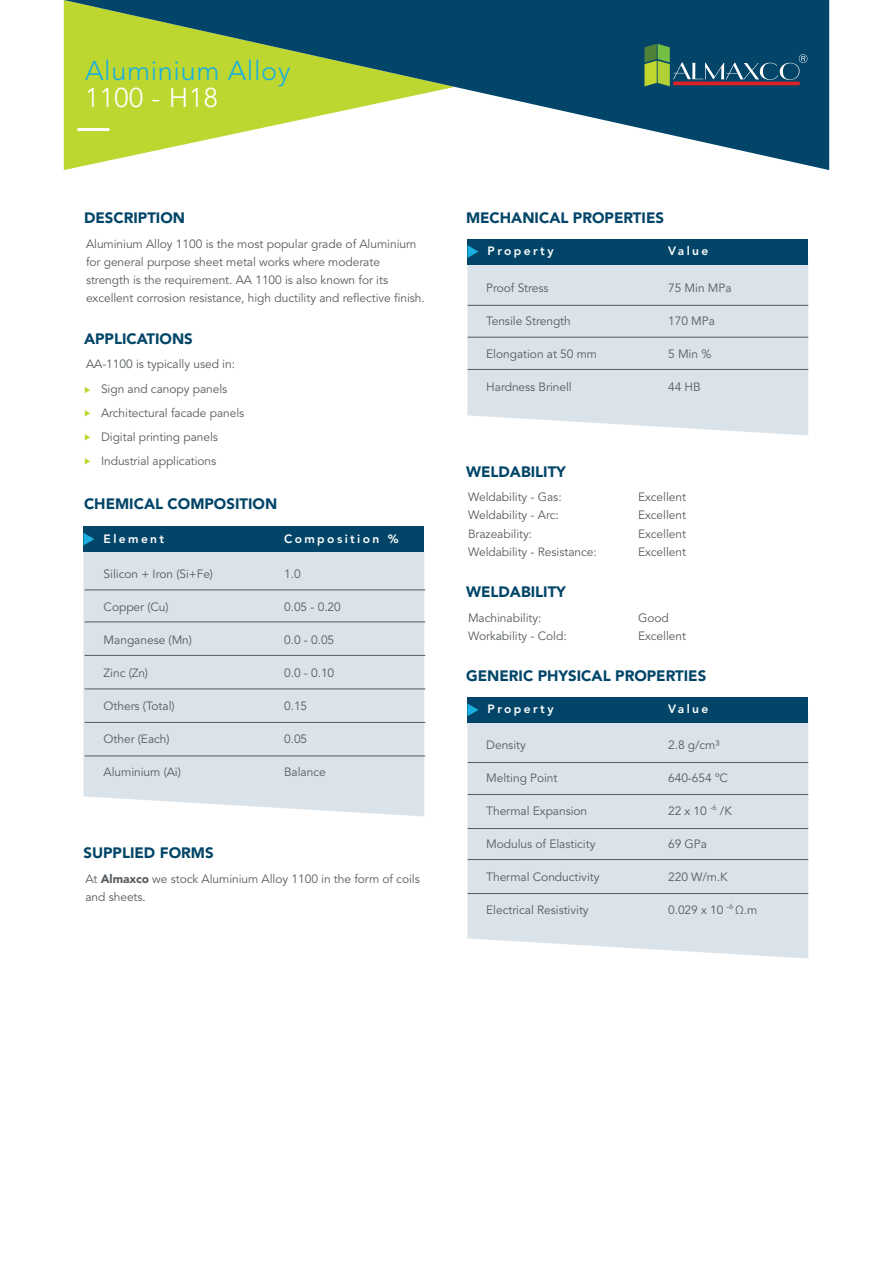
<style>
.page{position:relative;width:893px;height:1263px;background:#fff}
.page>*{position:absolute;margin:0;border:0;box-sizing:border-box;transform-origin:0 0}
.t1{font:300 27px "Avenir LT Std";letter-spacing:.025em;color:#1aafe0}
.t2{font:300 27px "Avenir LT Std";letter-spacing:.025em;color:#fff}
.t3{font:900 15px "Avenir LT Std";color:#024568}
.t4{font:12px/18px "Avenir LT Std";letter-spacing:-.005em;color:#575c60}
.t5{font:800 12px "Avenir LT Std";letter-spacing:.2em;color:#fff}
.s1{font-weight:900}
</style>
<div class="page">
<svg style="left:64px;top:0;width:765px;height:170px"></svg>
<svg style="left:644px;top:44px;width:163px;height:42px;background:#355f67"></svg>
<hr style="left:78px;top:128px;width:31px;height:3px;background:#fff">
<svg style="left:85px;top:387px;width:5px;height:6px"></svg>
<svg style="left:85px;top:410px;width:5px;height:6px"></svg>
<svg style="left:85px;top:434px;width:5px;height:6px"></svg>
<svg style="left:85px;top:458px;width:5px;height:6px"></svg>
<div style="left:467px;top:723px;width:341px;height:235px;background:#d9e3e9"></div>
<svg style="left:467px;top:264px;width:341px;height:171px;background:#d9e3e9"></svg>
<div style="left:467px;top:239px;width:341px;height:25px;background:#024568"></div>
<svg style="left:467px;top:245px;width:11px;height:13px"></svg>
<div style="left:467px;top:697px;width:341px;height:26px;background:#024568"></div>
<svg style="left:467px;top:703px;width:11px;height:13px"></svg>
<hr style="left:468px;top:305px;width:340px;height:1px;background:#575c60">
<hr style="left:468px;top:337px;width:340px;height:1px;background:#575c60">
<hr style="left:468px;top:369px;width:340px;height:1px;background:#575c60">
<hr style="left:468px;top:893px;width:340px;height:1px;background:#575c60">
<hr style="left:468px;top:859px;width:340px;height:1px;background:#575c60">
<hr style="left:468px;top:828px;width:340px;height:1px;background:#575c60">
<hr style="left:468px;top:794px;width:340px;height:1px;background:#575c60">
<hr style="left:468px;top:762px;width:340px;height:1px;background:#575c60">
<div style="left:83px;top:552px;width:341px;height:264px;background:#d9e3e9"></div>
<div style="left:83px;top:526px;width:341px;height:26px;background:#024568"></div>
<svg style="left:83px;top:533px;width:11px;height:12px"></svg>
<hr style="left:85px;top:590px;width:340px;height:1px;background:#575c60">
<hr style="left:85px;top:622px;width:340px;height:1px;background:#575c60">
<hr style="left:85px;top:655px;width:340px;height:1px;background:#575c60">
<hr style="left:85px;top:689px;width:340px;height:1px;background:#575c60">
<hr style="left:85px;top:722px;width:340px;height:1px;background:#575c60">
<hr style="left:85px;top:756px;width:340px;height:1px;background:#575c60">
<h1 class="t1" style="left:85px;top:55px;width:207px">Aluminium Alloy</h1>
<h1 class="t2" style="left:85px;top:82px;width:134px">1100 - H18</h1>
<p class="t3" style="left:84px;top:209px;width:103px">DESCRIPTION</p>
<p class="t4" style="left:86px;top:235px;width:340px">Aluminium Alloy 1100 is the most popular grade of Aluminium for general purpose sheet metal works where moderate strength is the requirement. AA 1100 is also known for its excellent corrosion resistance, high ductility and reflective finish.</p>
<p class="t3" style="left:84px;top:329px;width:110px">APPLICATIONS</p>
<p class="t4" style="left:101px;top:352px;width:136px;line-height:25.2px;text-indent:-15px">AA-1100 is typically used in:<br>Sign and canopy panels</p>
<p class="t4" style="left:101px;top:402px;width:145px;line-height:24px">Architectural facade panels<br>Digital printing panels<br>Industrial applications</p>
<p class="t3" style="left:84px;top:495px;width:195px">CHEMICAL COMPOSITION</p>
<p class="t5" style="left:104px;top:531px;width:62px">Element</p>
<p class="t4" style="left:104px;top:565px;width:111px">Silicon + Iron (Si+Fe)</p>
<p class="t4" style="left:104px;top:598px;width:66px">Copper (Cu)</p>
<p class="t4" style="left:104px;top:631px;width:90px">Manganese (Mn)</p>
<p class="t4" style="left:104px;top:664px;width:46px">Zinc (Zn)</p>
<p class="t4" style="left:104px;top:697px;width:72px">Others (Total)</p>
<p class="t4" style="left:104px;top:730px;width:68px">Other (Each)</p>
<p class="t4" style="left:104px;top:763px;width:79px">Aluminium (Ai)</p>
<p class="t5" style="left:284px;top:531px;width:116px">Composition %</p>
<p class="t4" style="left:284px;top:565px;width:18px">1.0</p>
<p class="t4" style="left:284px;top:598px;width:58px">0.05 - 0.20</p>
<p class="t4" style="left:284px;top:631px;width:52px">0.0 - 0.05</p>
<p class="t4" style="left:284px;top:664px;width:52px">0.0 - 0.10</p>
<p class="t4" style="left:284px;top:697px;width:25px">0.15</p>
<p class="t4" style="left:284px;top:730px;width:25px">0.05</p>
<p class="t4" style="left:284px;top:763px;width:43px">Balance</p>
<p class="t3" style="left:83px;top:844px;width:132px">SUPPLIED FORMS</p>
<p class="t4" style="left:85px;top:870px;width:336px">At <span class="s1">Almaxco</span> we stock Aluminium Alloy 1100 in the form of coils and sheets.</p>
<p class="t3" style="left:466px;top:209px;width:200px">MECHANICAL PROPERTIES</p>
<p class="t5" style="left:488px;top:244px;width:67px">Property</p>
<p class="t5" style="left:668px;top:244px;width:42px">Value</p>
<p class="t4" style="left:486px;top:279px;width:64px">Proof Stress</p>
<p class="t4" style="left:486px;top:312px;width:86px">Tensile Strength</p>
<p class="t4" style="left:486px;top:345px;width:112px">Elongation at 50 mm</p>
<p class="t4" style="left:486px;top:378px;width:87px">Hardness Brinell</p>
<p class="t3" style="left:466px;top:462px;width:101px">WELDABILITY</p>
<p class="t4" style="left:668px;top:279px;width:65px">75 Min MPa</p>
<p class="t4" style="left:668px;top:312px;width:48px">170 MPa</p>
<p class="t4" style="left:668px;top:345px;width:45px">5 Min %</p>
<p class="t4" style="left:668px;top:378px;width:34px">44 HB</p>
<p class="t4" style="left:468px;top:489px;width:95px">Weldability - Gas:</p>
<p class="t4" style="left:638px;top:489px;width:49px">Excellent</p>
<p class="t4" style="left:468px;top:507px;width:92px">Weldability - Arc:</p>
<p class="t4" style="left:638px;top:507px;width:49px">Excellent</p>
<p class="t4" style="left:468px;top:525px;width:66px">Brazeability:</p>
<p class="t4" style="left:638px;top:525px;width:49px">Excellent</p>
<p class="t4" style="left:468px;top:543px;width:130px">Weldability - Resistance:</p>
<p class="t4" style="left:638px;top:543px;width:49px">Excellent</p>
<p class="t3" style="left:466px;top:583px;width:101px">WELDABILITY</p>
<p class="t4" style="left:468px;top:609px;width:75px">Machinability:</p>
<p class="t4" style="left:638px;top:609px;width:32px">Good</p>
<p class="t4" style="left:468px;top:627px;width:100px">Workability - Cold:</p>
<p class="t4" style="left:638px;top:627px;width:49px">Excellent</p>
<p class="t3" style="left:466px;top:667px;width:242px">GENERIC PHYSICAL PROPERTIES</p>
<p class="t5" style="left:488px;top:702px;width:67px">Property</p>
<p class="t5" style="left:668px;top:702px;width:42px">Value</p>
<p class="t4" style="left:486px;top:736px;width:41px">Density</p>
<p class="t4" style="left:486px;top:769px;width:73px">Melting Point</p>
<p class="t4" style="left:486px;top:802px;width:103px">Thermal Expansion</p>
<p class="t4" style="left:486px;top:835px;width:111px">Modulus of Elasticity</p>
<p class="t4" style="left:486px;top:868px;width:115px">Thermal Conductivity</p>
<p class="t4" style="left:486px;top:901px;width:104px">Electrical Resistivity</p>
<p class="t4" style="left:668px;top:736px;width:53px">2.8 g/cm³</p>
<p class="t4" style="left:668px;top:769px;width:61px">640-654 ºC</p>
<p class="t4" style="left:668px;top:802px;width:65px">22 x 10 <sup>-6</sup> /K</p>
<p class="t4" style="left:668px;top:835px;width:40px">69 GPa</p>
<p class="t4" style="left:668px;top:868px;width:61px">220 W/m.K</p>
<p class="t4" style="left:668px;top:901px;width:91px">0.029 x 10 <sup>-6</sup> Ω.m</p>
</div>
